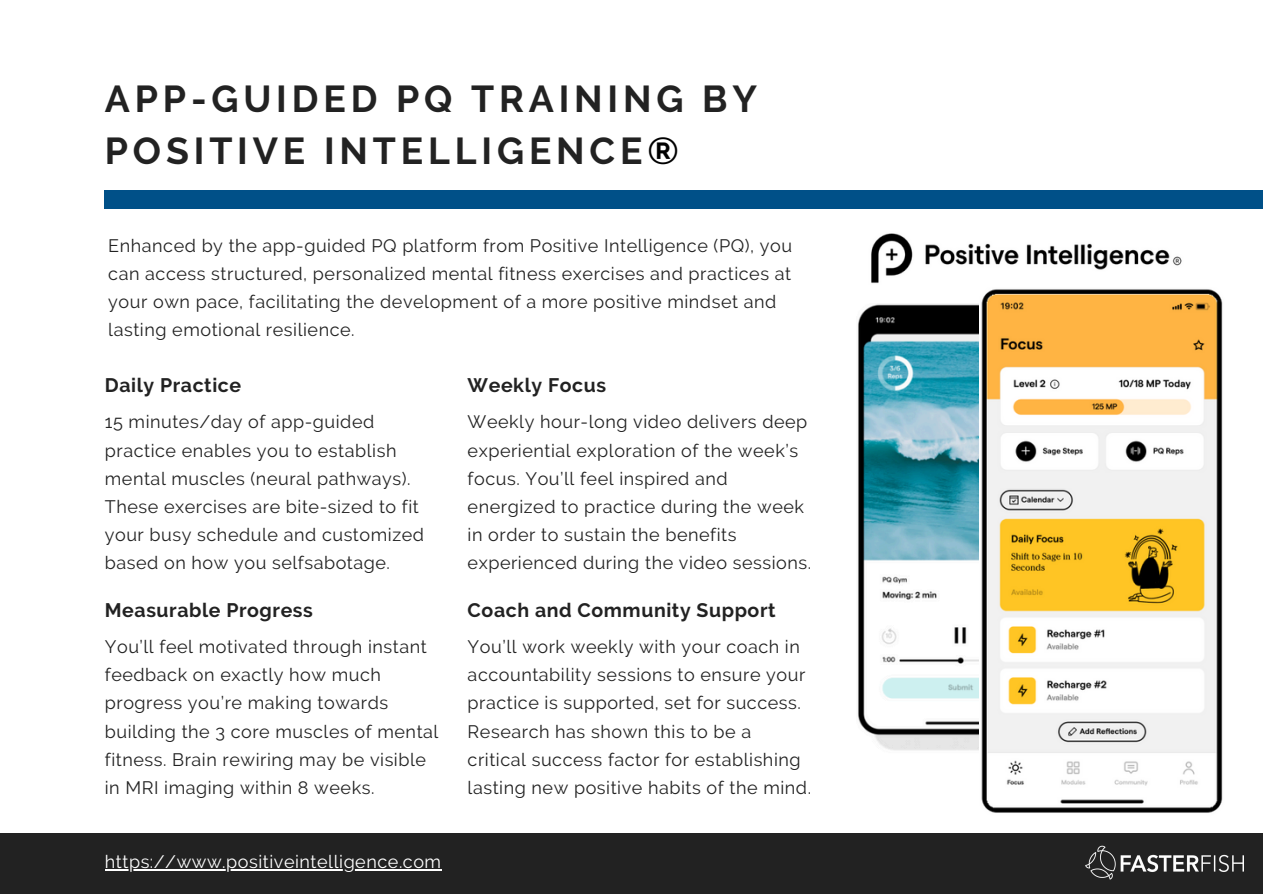
<style>
.page{position:relative;width:1263px;height:894px;background:#fff}
.page>*{position:absolute;margin:0;border:0;box-sizing:border-box;transform-origin:0 0}
.t1{font:700 37.35px/51.8px "Raleway";letter-spacing:.13em;color:#222}
.t2{font:700 19.5px "Raleway";letter-spacing:.03em;color:#222}
.t3{font:18px/28.2px "Raleway";letter-spacing:.03em;color:#222}
.t4{font:18px "Raleway";letter-spacing:.03em;color:#fff}
.s1{color:#000}
</style>
<div class="page">
<div style="left:0;top:833px;width:1263px;height:60px;background:#222"></div>
<img style="left:1085px;top:845px;width:158px;height:33px">
<div style="left:105px;top:190px;width:1158px;height:18px;background:#005088"></div>
<img style="left:858px;top:304px;width:121px;height:447px">
<img style="left:871px;top:233px;width:311px;height:51px">
<img style="left:981px;top:289px;width:242px;height:524px">
<hr style="left:105px;top:869px;width:337px;height:1px;background:#fff">
<h1 class="t1" style="left:105px;top:73px;width:654px">APP-GUIDED PQ TRAINING BY<br>POSITIVE INTELLIGENCE<span class="s1">®️</span></h1>
<p class="t3" style="left:108px;top:231px;width:685px">Enhanced by the app-guided PQ platform from Positive Intelligence (PQ), you can access structured, personalized mental fitness exercises and practices at your own pace, facilitating the development of a more positive mindset and lasting emotional resilience.</p>
<p class="t2" style="left:105px;top:374px;width:138px">Daily Practice</p>
<p class="t3" style="left:105px;top:408px;width:321px">15 minutes/day of app-guided practice enables you to establish mental muscles (neural pathways).<br>These exercises are bite-sized to fit your busy schedule and customized based on how you selfsabotage.</p>
<h2 class="t3" style="left:468px;top:408px;width:341px">Weekly hour-long video delivers deep</h2>
<p class="t2" style="left:468px;top:374px;width:140px">Weekly Focus</p>
<p class="t3" style="left:468px;top:436px;width:332px">experiential exploration of the week’s</p>
<h2 class="t3" style="left:468px;top:464px;width:345px">focus. You’ll feel inspired and energized to practice during the week in order to sustain the benefits experienced during the video sessions.</h2>
<p class="t2" style="left:105px;top:598px;width:210px">Measurable Progress</p>
<h2 class="t2" style="left:468px;top:598px;width:309px">Coach and Community Support</h2>
<p class="t3" style="left:105px;top:632px;width:335px">You’ll feel motivated through instant feedback on exactly how much progress you’re making towards building the 3 core muscles of mental fitness. Brain rewiring may be visible in MRI imaging within 8 weeks.</p>
<p class="t3" style="left:468px;top:632px;width:345px">You’ll work weekly with your coach in accountability sessions to ensure your practice is supported, set for success.<br>Research has shown this to be a critical success factor for establishing lasting new positive habits of the mind.</p>
<h2 class="t4" style="left:105px;top:851px;width:338px">https://www.positiveintelligence.com</h2>
</div>
